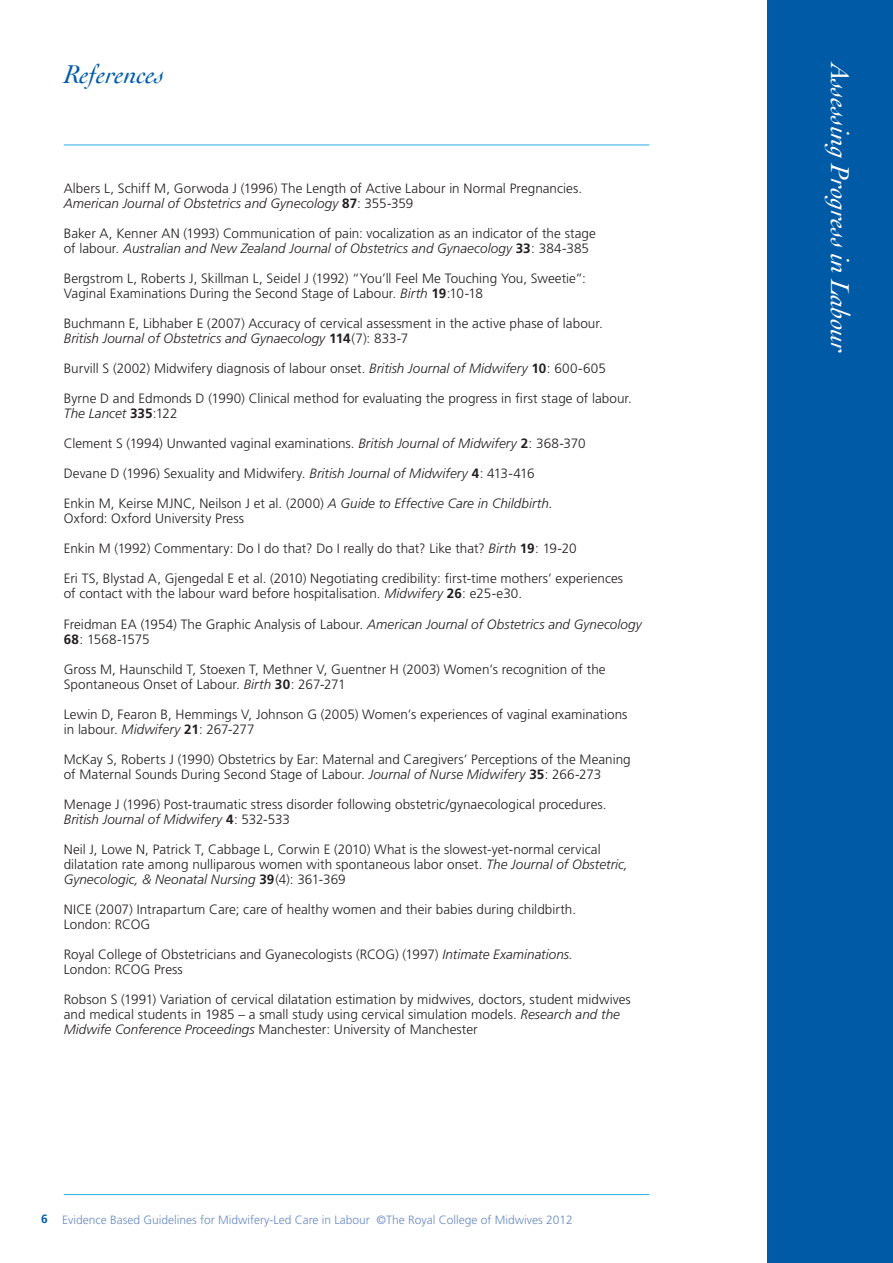
<style>
.page{position:relative;width:893px;height:1263px;background:#fff}
.page>*{position:absolute;margin:0;border:0;box-sizing:border-box;transform-origin:0 0}
.t1{font:italic 27px "Cochin";color:#fff}
.t2{font:italic 27px "Cochin";color:#015dab}
.t3{font:300 13.5px/15px "Frutiger";letter-spacing:.005em;color:#231f20}
.t4{font:300 12px "Frutiger";color:#6a8ac5}
.s1{font-style:italic}
.s2{font-weight:700}
.s3{font-weight:700;color:#015dab}
</style>
<div class="page">
<hr style="left:64px;top:145px;width:585px;height:1px;background:#29abe2">
<hr style="left:64px;top:1194px;width:585px;height:1px;background:#29abe2">
<div style="left:768px;top:0;width:125px;height:1263px;background:#015aa5"></div>
<p class="t2" style="left:64px;top:59px;width:102px">References</p>
<p class="t3" style="left:64px;top:181px;width:520px">Albers L, Schiff M, Gorwoda J (1996) The Length of Active Labour in Normal Pregnancies.<br><span class="s1">American Journal of Obstetrics and Gynecology</span> <span class="s2">87</span>: 355-359</p>
<p class="t3" style="left:64px;top:226px;width:534px">Baker A, Kenner AN (1993) Communication of pain: vocalization as an indicator of the stage of labour. <span class="s1">Australian and New Zealand Journal of Obstetrics and Gynaecology</span> <span class="s2">33</span>: 384-385</p>
<p class="t3" style="left:64px;top:271px;width:524px">Bergstrom L, Roberts J, Skillman L, Seidel J (1992) “You’ll Feel Me Touching You, Sweetie”:<br>Vaginal Examinations During the Second Stage of Labour. <span class="s1">Birth</span> <span class="s2">19</span>:10-18</p>
<p class="t3" style="left:64px;top:316px;width:541px">Buchmann E, Libhaber E (2007) Accuracy of cervical assessment in the active phase of labour.<br><span class="s1">British Journal of Obstetrics and Gynaecology</span> <span class="s2">114</span>(7): 833-7</p>
<p class="t3" style="left:64px;top:361px;width:544px">Burvill S (2002) Midwifery diagnosis of labour onset. <span class="s1">British Journal of Midwifery</span> <span class="s2">10</span>: 600-605</p>
<p class="t3" style="left:64px;top:391px;width:570px">Byrne D and Edmonds D (1990) Clinical method for evaluating the progress in first stage of labour.<br><span class="s1">The Lancet</span> <span class="s2">335</span>:122</p>
<p class="t3" style="left:64px;top:436px;width:523px">Clement S (1994) Unwanted vaginal examinations. <span class="s1">British Journal of Midwifery</span> <span class="s2">2</span>: 368-370</p>
<p class="t3" style="left:64px;top:466px;width:472px">Devane D (1996) Sexuality and Midwifery. <span class="s1">British Journal of Midwifery</span> <span class="s2">4</span>: 413-416</p>
<p class="t3" style="left:64px;top:496px;width:490px">Enkin M, Keirse MJNC, Neilson J et al. (2000) <span class="s1">A Guide to Effective Care in Childbirth</span>.<br>Oxford: Oxford University Press</p>
<p class="t3" style="left:64px;top:541px;width:514px">Enkin M (1992) Commentary: Do I do that? Do I really do that? Like that? <span class="s1">Birth</span> <span class="s2">19</span>: 19-20</p>
<p class="t3" style="left:64px;top:571px;width:561px">Eri TS, Blystad A, Gjengedal E et al. (2010) Negotiating credibility: first-time mothers’ experiences of contact with the labour ward before hospitalisation. <span class="s1">Midwifery</span> <span class="s2">26</span>: e25-e30.</p>
<p class="t3" style="left:64px;top:616px;width:580px">Freidman EA (1954) The Graphic Analysis of Labour. <span class="s1">American Journal of Obstetrics and Gynecology<br></span><span class="s2">68</span>: 1568-1575</p>
<p class="t3" style="left:64px;top:661px;width:543px">Gross M, Haunschild T, Stoexen T, Methner V, Guentner H (2003) Women’s recognition of the<br>Spontaneous Onset of Labour. <span class="s1">Birth</span> <span class="s2">30</span>: 267-271</p>
<p class="t3" style="left:64px;top:706px;width:565px">Lewin D, Fearon B, Hemmings V, Johnson G (2005) Women’s experiences of vaginal examinations in labour. <span class="s1">Midwifery</span> <span class="s2">21</span>: 267-277</p>
<p class="t3" style="left:64px;top:751px;width:568px">McKay S, Roberts J (1990) Obstetrics by Ear: Maternal and Caregivers’ Perceptions of the Meaning of Maternal Sounds During Second Stage of Labour. <span class="s1">Journal of Nurse Midwifery</span> <span class="s2">35</span>: 266-273</p>
<p class="t3" style="left:64px;top:796px;width:544px">Menage J (1996) Post-traumatic stress disorder following obstetric/gynaecological procedures.<br><span class="s1">British Journal of Midwifery</span> <span class="s2">4</span>: 532-533</p>
<p class="t3" style="left:64px;top:841px;width:566px">Neil J, Lowe N, Patrick T, Cabbage L, Corwin E (2010) What is the slowest-yet-normal cervical dilatation rate among nulliparous women with spontaneous labor onset. <span class="s1">The Journal of Obstetric,<br>Gynecologic, &amp; Neonatal Nursing</span> <span class="s2">39</span>(4): 361-369</p>
<p class="t3" style="left:64px;top:901px;width:514px">NICE (2007) Intrapartum Care; care of healthy women and their babies during childbirth.<br>London: RCOG</p>
<p class="t3" style="left:64px;top:946px;width:511px">Royal College of Obstetricians and Gyanecologists (RCOG) (1997) <span class="s1">Intimate Examinations.<br></span>London: RCOG Press</p>
<p class="t3" style="left:64px;top:991px;width:569px">Robson S (1991) Variation of cervical dilatation estimation by midwives, doctors, student midwives and medical students in 1985 – a small study using cervical simulation models. <span class="s1">Research and the<br>Midwife Conference Proceedings</span> Manchester: University of Manchester</p>
<p class="t4" style="left:41px;top:1212px;width:533px"><span class="s3">6</span> Evidence Based Guidelines for Midwifery-Led Care in Labour ©The Royal College of Midwives 2012</p>
<h1 class="t1" style="left:855px;top:64px;width:291px;rotate:90deg">Assessing Progress in Labour</h1>
</div>
